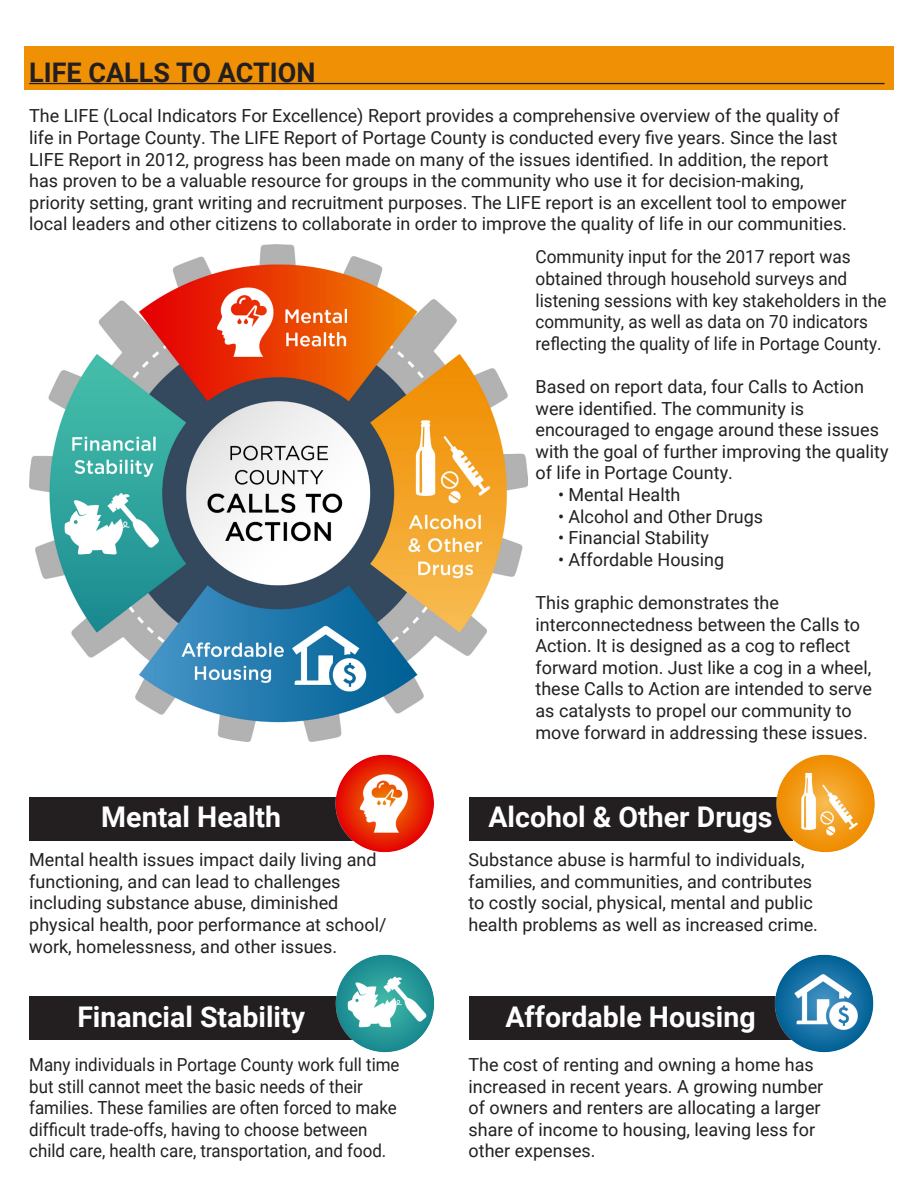
<style>
.page{position:relative;width:918px;height:1188px;background:#fff}
.page>*{position:absolute;margin:0;border:0;box-sizing:border-box;transform-origin:0 0}
.t1{font:700 28.5px "Roboto";color:#fff}
.t2{font:700 27px "Roboto";color:#231f20}
.t3{font:18px/21.6px "Roboto";color:#231f20}
.t4{font:18px/21.6px "Roboto";color:#231f20;scale:.94 1}
.t5{font:18px/21.6px "Roboto";color:#231f20;scale:.96 1}
</style>
<div class="page">
<div style="left:24px;top:47px;width:870px;height:43px;background:#f09005"></div>
<img style="left:29px;top:244px;width:498px;height:497px">
<div style="left:29px;top:797px;width:324px;height:44px;background:#231f20"></div>
<div style="left:469px;top:797px;width:324px;height:44px;background:#231f20"></div>
<div style="left:469px;top:997px;width:324px;height:43px;background:#231f20"></div>
<div style="left:29px;top:997px;width:324px;height:43px;background:#231f20"></div>
<img style="left:335px;top:754px;width:99px;height:99px">
<img style="left:329px;top:954px;width:106px;height:99px">
<img style="left:776px;top:754px;width:99px;height:99px">
<img style="left:769px;top:954px;width:105px;height:99px">
<hr style="left:29px;top:83px;width:856px;height:1px;background:#231f20">
<p class="t2" style="left:29px;top:53px;width:288px">LIFE CALLS TO ACTION</p>
<p class="t3" style="left:29px;top:105px;width:819px">The LIFE (Local Indicators For Excellence) Report provides a comprehensive overview of the quality of life in Portage County. The LIFE Report of Portage County is conducted every five years. Since the last LIFE Report in 2012, progress has been made on many of the issues identified. In addition, the report has proven to be a valuable resource for groups in the community who use it for decision-making, priority setting, grant writing and recruitment purposes. The LIFE report is an excellent tool to empower local leaders and other citizens to collaborate in order to improve the quality of life in our communities.</p>
<p class="t5" style="left:536px;top:245px;width:367px">Community input for the 2017 report was obtained through household surveys and listening sessions with key stakeholders in the community, as well as data on 70 indicators reflecting the quality of life in Portage County.</p>
<p class="t3" style="left:536px;top:375px;width:355px">Based on report data, four Calls to Action were identified. The community is encouraged to engage around these issues with the goal of further improving the quality of life in Portage County.</p>
<p class="t3" style="left:558px;top:483px;width:124px">• Mental Health</p>
<p class="t3" style="left:558px;top:505px;width:207px">• Alcohol and Other Drugs</p>
<p class="t3" style="left:558px;top:526px;width:152px">• Financial Stability</p>
<p class="t3" style="left:558px;top:548px;width:168px">• Affordable Housing</p>
<p class="t3" style="left:536px;top:591px;width:338px">This graphic demonstrates the interconnectedness between the Calls to Action. It is designed as a cog to reflect forward motion. Just like a cog in a wheel, these Calls to Action are intended to serve as catalysts to propel our community to move forward in addressing these issues.</p>
<p class="t1" style="left:101px;top:797px;width:181px">Mental Health</p>
<p class="t1" style="left:488px;top:797px;width:286px">Alcohol &amp; Other Drugs</p>
<p class="t3" style="left:29px;top:848px;width:359px">Mental health issues impact daily living and functioning, and can lead to challenges including substance abuse, diminished physical health, poor performance at school/ work, homelessness, and other issues.</p>
<p class="t3" style="left:469px;top:848px;width:351px">Substance abuse is harmful to individuals, families, and communities, and contributes to costly social, physical, mental and public health problems as well as increased crime.</p>
<p class="t1" style="left:77px;top:997px;width:229px">Financial Stability</p>
<p class="t1" style="left:505px;top:997px;width:252px">Affordable Housing</p>
<p class="t4" style="left:29px;top:1053px;width:395px">Many individuals in Portage County work full time but still cannot meet the basic needs of their families. These families are often forced to make difficult trade-offs, having to choose between child care, health care, transportation, and food.</p>
<p class="t3" style="left:469px;top:1053px;width:356px">The cost of renting and owning a home has increased in recent years. A growing number of owners and renters are allocating a larger share of income to housing, leaving less for other expenses.</p>
</div>
